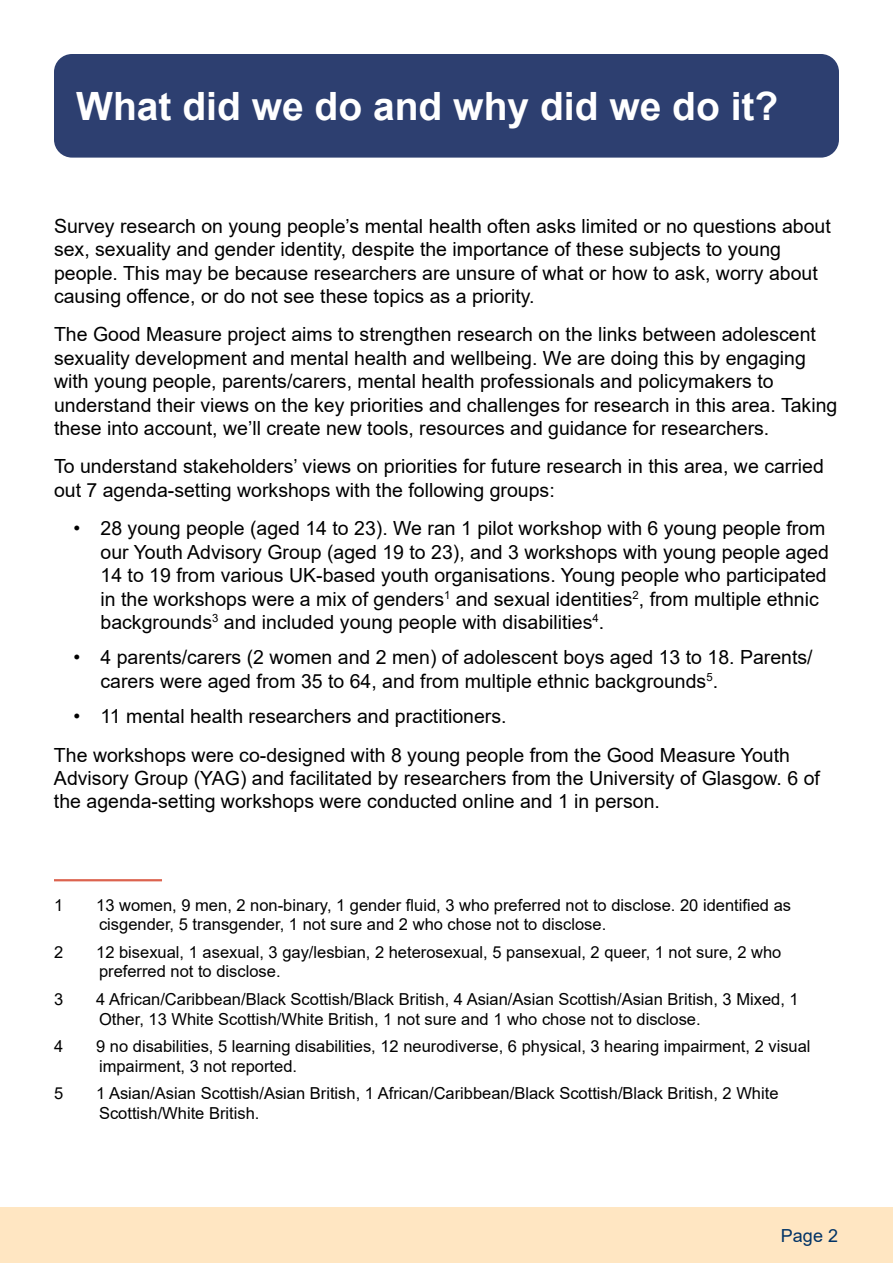
<style>
.page{position:relative;width:893px;height:1263px;background:#fff}
.page>*{position:absolute;margin:0;border:0;box-sizing:border-box;transform-origin:0 0}
.Section_headings{font:700 39px "Arial";color:#fff}
.Main_paragraph{font:19.5px/23.4px "Arial";color:#000}
.t1{font:18px "Arial";color:#036}
.Footnotes{font:16.5px/19.8px "Arial";color:#000}
</style>
<div class="page">
<div style="left:0;top:1207px;width:893px;height:56px;background:#ffe6c2"></div>
<hr style="left:54px;top:879px;width:108px;height:2px;background:#dc634f">
<div style="left:54px;top:54px;width:785px;height:104px;background:#2d3f70;border-radius:18px"></div>
<h2 class="Section_headings" style="left:76px;top:79px;width:704px">What did we do and why did we do it?</h2>
<p class="Main_paragraph" style="left:54px;top:214px;width:778px">Survey research on young people’s mental health often asks limited or no questions about sex, sexuality and gender identity, despite the importance of these subjects to young people. This may be because researchers are unsure of what or how to ask, worry about causing offence, or do not see these topics as a priority.</p>
<p class="Main_paragraph" style="left:54px;top:323px;width:785px">The Good Measure project aims to strengthen research on the links between adolescent sexuality development and mental health and wellbeing. We are doing this by engaging with young people, parents/carers, mental health professionals and policymakers to understand their views on the key priorities and challenges for research in this area. Taking these into account, we’ll create new tools, resources and guidance for researchers.</p>
<p class="Main_paragraph" style="left:54px;top:455px;width:771px">To understand stakeholders’ views on priorities for future research in this area, we carried out 7 agenda-setting workshops with the following groups:</p>
<p class="Main_paragraph" style="left:100px;top:517px;width:730px;text-indent:-27px">• 28 young people (aged 14 to 23). We ran 1 pilot workshop with 6 young people from our Youth Advisory Group (aged 19 to 23), and 3 workshops with young people aged 14 to 19 from various UK-based youth organisations. Young people who participated in the workshops were a mix of genders<sup>1</sup> and sexual identities<sup>2</sup>, from multiple ethnic backgrounds<sup>3</sup> and included young people with disabilities<sup>4</sup>.</p>
<p class="Main_paragraph" style="left:100px;top:646px;width:714px;text-indent:-27px">• 4 parents/carers (2 women and 2 men) of adolescent boys aged 13 to 18. Parents/ carers were aged from 35 to 64, and from multiple ethnic backgrounds<sup>5</sup>.</p>
<p class="Main_paragraph" style="left:74px;top:704px;width:435px">• 11 mental health researchers and practitioners.</p>
<p class="Main_paragraph" style="left:54px;top:743px;width:767px">The workshops were co-designed with 8 young people from the Good Measure Youth<br>Advisory Group (YAG) and facilitated by researchers from the University of Glasgow. 6 of the agenda-setting workshops were conducted online and 1 in person.</p>
<p class="Footnotes" style="left:54px;top:895px;width:11px">1</p>
<p class="Footnotes" style="left:96px;top:895px;width:696px">13 women, 9 men, 2 non-binary, 1 gender fluid, 3 who preferred not to disclose. 20 identified as cisgender, 5 transgender, 1 not sure and 2 who chose not to disclose.</p>
<p class="Footnotes" style="left:54px;top:942px;width:11px">2</p>
<p class="Footnotes" style="left:96px;top:942px;width:687px">12 bisexual, 1 asexual, 3 gay/lesbian, 2 heterosexual, 5 pansexual, 2 queer, 1 not sure, 2 who preferred not to disclose.</p>
<p class="Footnotes" style="left:54px;top:989px;width:11px">3</p>
<p class="Footnotes" style="left:96px;top:989px;width:704px">4 African/Caribbean/Black Scottish/Black British, 4 Asian/Asian Scottish/Asian British, 3 Mixed, 1<br>Other, 13 White Scottish/White British, 1 not sure and 1 who chose not to disclose.</p>
<p class="Footnotes" style="left:54px;top:1036px;width:11px">4</p>
<p class="Footnotes" style="left:96px;top:1036px;width:716px">9 no disabilities, 5 learning disabilities, 12 neurodiverse, 6 physical, 3 hearing impairment, 2 visual impairment, 3 not reported.</p>
<p class="Footnotes" style="left:54px;top:1083px;width:11px">5</p>
<p class="Footnotes" style="left:96px;top:1083px;width:684px">1 Asian/Asian Scottish/Asian British, 1 African/Caribbean/Black Scottish/Black British, 2 White<br>Scottish/White British.</p>
<p class="t1" style="left:781px;top:1223px;width:59px">Page 2</p>
</div>
